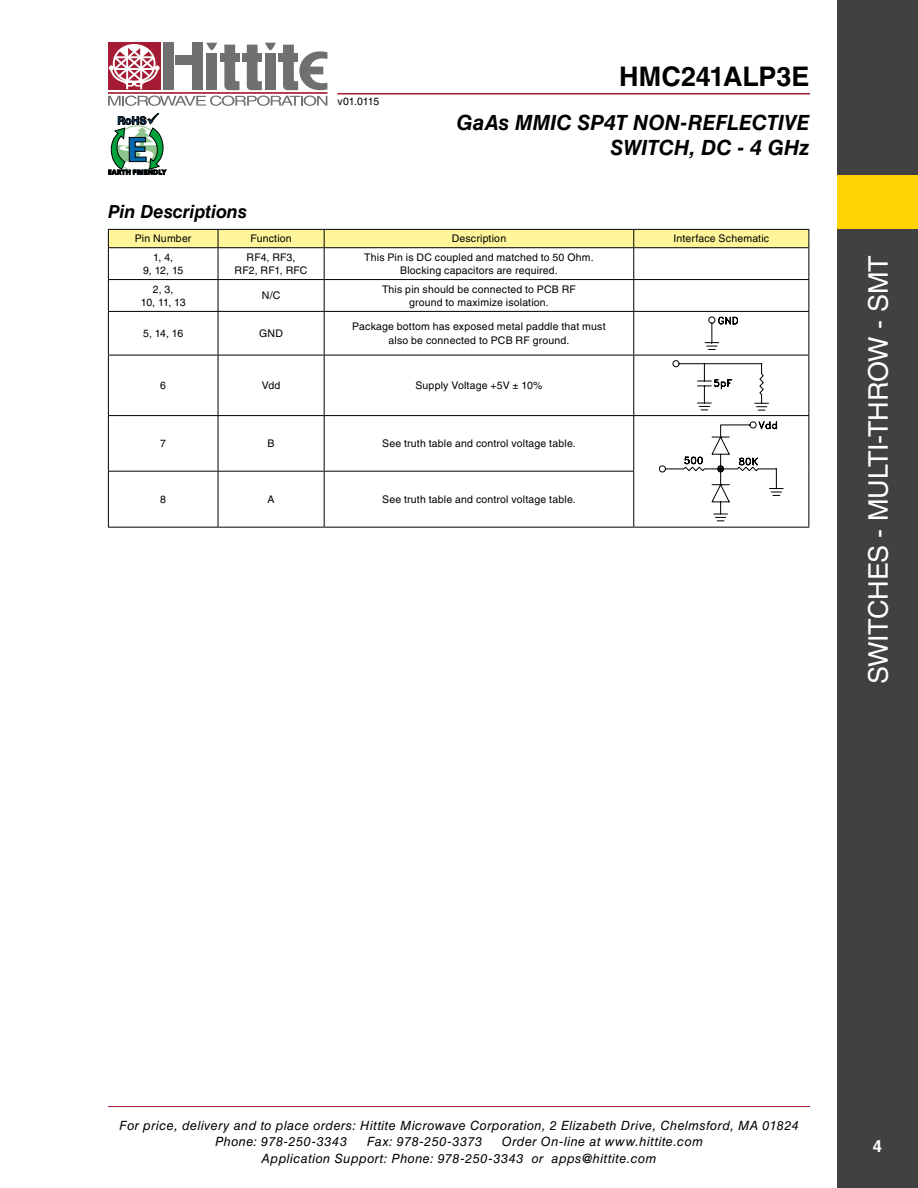
<style>
.page{position:relative;width:918px;height:1188px;background:#fff}
.page>*{position:absolute;margin:0;border:0;box-sizing:border-box;transform-origin:0 0}
.t1{font:27px "Helvetica LT Std";letter-spacing:-.01em;color:#fff}
.t2{font:700 27px "Helvetica LT Std";color:#000}
.t3{font:italic 700 21px/25.2px "Helvetica LT Std";color:#000;text-align:right}
.t4{font:italic 700 18px "Helvetica LT Std";letter-spacing:-.005em;color:#000}
.t5{font:700 16.5px "Helvetica LT Std";color:#fff}
.t6{font:italic 12.75px/16.5px "Helvetica LT Std";letter-spacing:.035em;color:#000}
.t7{font:10.5px/13.5px "Helvetica LT Std";letter-spacing:.02em;color:#000;text-align:center}
</style>
<div class="page">
<hr style="left:108px;top:1106px;width:702px;height:1px;background:#a41b33">
<div style="left:108px;top:43px;width:52px;height:47px;background:#a41b33"></div>
<hr style="left:126px;top:46px;width:2px;height:43px;background:#fff">
<hr style="left:140px;top:46px;width:2px;height:43px;background:#fff">
<svg style="left:109px;top:44px;width:50px;height:43px"></svg>
<hr style="left:108px;top:92px;width:219px;height:2px;background:#a41b33">
<div style="left:192px;top:43px;width:11px;height:47px;background:#707071"></div>
<div style="left:163px;top:43px;width:11px;height:47px;background:#707071"></div>
<div style="left:176px;top:55px;width:18px;height:9px;background:#707071"></div>
<svg style="left:206px;top:43px;width:11px;height:7px"></svg>
<div style="left:206px;top:53px;width:11px;height:37px;background:#707071"></div>
<svg style="left:224px;top:45px;width:15px;height:45px"></svg>
<svg style="left:108px;top:96px;width:219px;height:10px"></svg>
<div style="left:220px;top:53px;width:19px;height:9px;background:#707071"></div>
<svg style="left:247px;top:43px;width:29px;height:47px"></svg>
<div style="left:242px;top:53px;width:20px;height:9px;background:#707071"></div>
<svg style="left:283px;top:45px;width:44px;height:45px"></svg>
<div style="left:279px;top:53px;width:19px;height:9px;background:#707071"></div>
<hr style="left:338px;top:93px;width:472px;height:1px;background:#a41b33">
<svg style="left:108px;top:113px;width:58px;height:62px"></svg>
<div style="left:837px;top:0;width:81px;height:1188px;background:#414141"></div>
<div style="left:837px;top:175px;width:81px;height:54px;background:#ffd400"></div>
<div style="left:108px;top:229px;width:701px;height:18px;background:#fff69b"></div>
<hr style="left:108px;top:247px;width:110px;height:1px;background:#000">
<hr style="left:108px;top:248px;width:1px;height:31px;background:#000">
<hr style="left:218px;top:247px;width:106px;height:1px;background:#000">
<hr style="left:218px;top:248px;width:1px;height:31px;background:#000">
<hr style="left:324px;top:247px;width:310px;height:1px;background:#000">
<hr style="left:324px;top:248px;width:1px;height:31px;background:#000">
<hr style="left:634px;top:247px;width:175px;height:1px;background:#000">
<hr style="left:633px;top:248px;width:1px;height:31px;background:#000">
<hr style="left:808px;top:248px;width:1px;height:31px;background:#000">
<hr style="left:108px;top:279px;width:110px;height:1px;background:#000">
<hr style="left:108px;top:280px;width:1px;height:31px;background:#000">
<hr style="left:218px;top:279px;width:106px;height:1px;background:#000">
<hr style="left:218px;top:280px;width:1px;height:31px;background:#000">
<hr style="left:324px;top:279px;width:310px;height:1px;background:#000">
<hr style="left:324px;top:280px;width:1px;height:31px;background:#000">
<hr style="left:634px;top:279px;width:175px;height:1px;background:#000">
<hr style="left:633px;top:280px;width:1px;height:31px;background:#000">
<hr style="left:808px;top:280px;width:1px;height:31px;background:#000">
<hr style="left:108px;top:311px;width:110px;height:1px;background:#000">
<hr style="left:108px;top:312px;width:1px;height:43px;background:#000">
<hr style="left:218px;top:311px;width:106px;height:1px;background:#000">
<hr style="left:218px;top:312px;width:1px;height:43px;background:#000">
<hr style="left:324px;top:311px;width:310px;height:1px;background:#000">
<hr style="left:324px;top:312px;width:1px;height:43px;background:#000">
<hr style="left:634px;top:311px;width:175px;height:1px;background:#000">
<hr style="left:633px;top:312px;width:1px;height:43px;background:#000">
<hr style="left:808px;top:312px;width:1px;height:43px;background:#000">
<hr style="left:108px;top:355px;width:110px;height:1px;background:#000">
<hr style="left:108px;top:355px;width:1px;height:60px;background:#000">
<hr style="left:218px;top:355px;width:106px;height:1px;background:#000">
<hr style="left:218px;top:355px;width:1px;height:60px;background:#000">
<hr style="left:324px;top:355px;width:310px;height:1px;background:#000">
<hr style="left:324px;top:355px;width:1px;height:60px;background:#000">
<hr style="left:634px;top:355px;width:175px;height:1px;background:#000">
<hr style="left:633px;top:355px;width:1px;height:60px;background:#000">
<hr style="left:808px;top:355px;width:1px;height:60px;background:#000">
<hr style="left:108px;top:415px;width:110px;height:1px;background:#000">
<hr style="left:108px;top:416px;width:1px;height:55px;background:#000">
<hr style="left:218px;top:415px;width:106px;height:1px;background:#000">
<hr style="left:218px;top:416px;width:1px;height:55px;background:#000">
<hr style="left:324px;top:415px;width:310px;height:1px;background:#000">
<hr style="left:324px;top:416px;width:1px;height:55px;background:#000">
<hr style="left:634px;top:415px;width:175px;height:1px;background:#000">
<hr style="left:633px;top:416px;width:1px;height:55px;background:#000">
<hr style="left:808px;top:416px;width:1px;height:55px;background:#000">
<hr style="left:108px;top:471px;width:110px;height:1px;background:#000">
<hr style="left:108px;top:472px;width:1px;height:55px;background:#000">
<hr style="left:218px;top:471px;width:106px;height:1px;background:#000">
<hr style="left:218px;top:472px;width:1px;height:55px;background:#000">
<hr style="left:324px;top:471px;width:310px;height:1px;background:#000">
<hr style="left:324px;top:472px;width:1px;height:55px;background:#000">
<hr style="left:633px;top:472px;width:1px;height:55px;background:#000">
<hr style="left:808px;top:471px;width:1px;height:56px;background:#000">
<hr style="left:634px;top:527px;width:175px;height:1px;background:#000">
<hr style="left:108px;top:527px;width:110px;height:1px;background:#000">
<hr style="left:218px;top:527px;width:106px;height:1px;background:#000">
<hr style="left:324px;top:527px;width:310px;height:1px;background:#000">
<svg style="left:705px;top:317px;width:33px;height:33px"></svg>
<svg style="left:673px;top:360px;width:96px;height:50px"></svg>
<svg style="left:659px;top:422px;width:124px;height:99px"></svg>
<p class="t7" style="left:338px;top:94px;width:43px">v01.0115</p>
<h1 class="t2" style="left:619px;top:60px;width:192px">HMC241ALP3E</h1>
<h2 class="t3" style="left:457px;top:109px;width:355px">GaAs MMIC SP4T NON-REFLECTIVE<br>SWITCH, DC - 4 GHz</h2>
<h3 class="t4" style="left:108px;top:201px;width:140px">Pin Descriptions</h3>
<p class="t7" style="left:135px;top:232px;width:58px">Pin Number</p>
<p class="t7" style="left:250px;top:232px;width:43px">Function</p>
<p class="t7" style="left:452px;top:232px;width:56px">Description</p>
<p class="t7" style="left:673px;top:232px;width:97px">Interface Schematic</p>
<p class="t7" style="left:143px;top:250px;width:42px">1, 4,<br>9, 12, 15</p>
<p class="t7" style="left:235px;top:250px;width:74px">RF4, RF3,<br>RF2, RF1, RFC</p>
<p class="t7" style="left:364px;top:250px;width:231px">This Pin is DC coupled and matched to 50 Ohm.<br>Blocking capacitors are required.</p>
<p class="t7" style="left:141px;top:282px;width:46px">2, 3,<br>10, 11, 13</p>
<p class="t7" style="left:262px;top:289px;width:20px">N/C</p>
<p class="t7" style="left:382px;top:282px;width:195px">This pin should be connected to PCB RF ground to maximize isolation.</p>
<p class="t7" style="left:143px;top:327px;width:42px">5, 14, 16</p>
<p class="t7" style="left:259px;top:327px;width:25px">GND</p>
<p class="t7" style="left:352px;top:320px;width:255px">Package bottom has exposed metal paddle that must also be connected to PCB RF ground.</p>
<p class="t7" style="left:160px;top:379px;width:7px">6</p>
<p class="t7" style="left:262px;top:379px;width:20px">Vdd</p>
<p class="t7" style="left:415px;top:379px;width:129px">Supply Voltage +5V ± 10%</p>
<p class="t7" style="left:160px;top:437px;width:7px">7</p>
<p class="t7" style="left:268px;top:437px;width:9px">B</p>
<p class="t7" style="left:382px;top:437px;width:195px">See truth table and control voltage table.</p>
<p class="t7" style="left:160px;top:492px;width:7px">8</p>
<p class="t7" style="left:268px;top:492px;width:9px">A</p>
<p class="t7" style="left:382px;top:492px;width:195px">See truth table and control voltage table.</p>
<h1 class="t1" style="left:863px;top:684px;width:430px;rotate:-90deg">SWITCHES - MULTI-THROW - SMT</h1>
<p class="t6" style="left:215px;top:1117px;width:585px;text-indent:-96px">For price, delivery and to place orders: Hittite Microwave Corporation, 2 Elizabeth Drive, Chelmsford, MA 01824<br>Phone: 978-250-3343</p>
<p class="t6" style="left:262px;top:1133px;width:443px;text-indent:240px">Order On-line at www.hittite.com<br>Application Support: Phone: 978-250-3343 or apps@hittite.com</p>
<p class="t6" style="left:367px;top:1133px;width:117px">Fax: 978-250-3373</p>
<h3 class="t5" style="left:873px;top:1136px;width:11px">4</h3>
</div>
